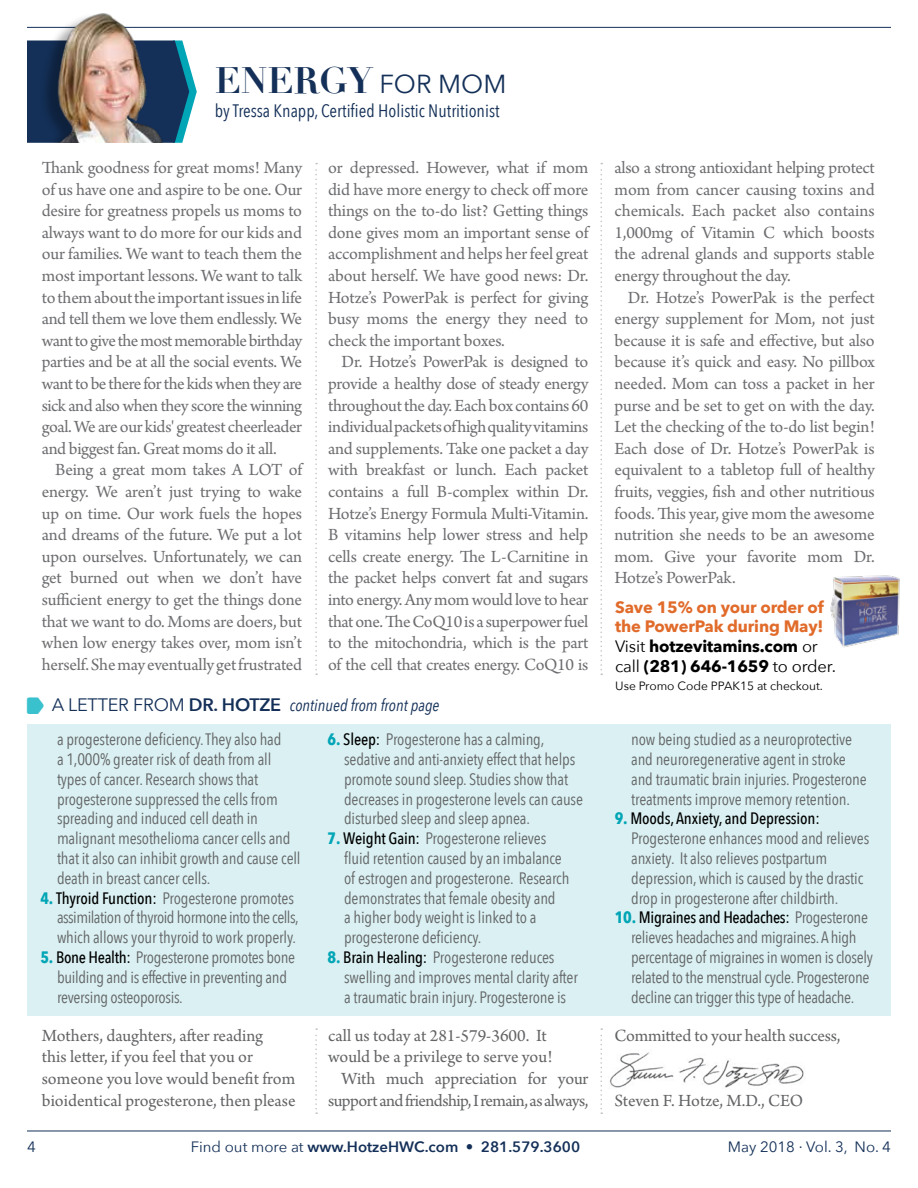
<style>
.page{position:relative;width:918px;height:1188px;background:#fff}
.page>*{position:absolute;margin:0;border:0;box-sizing:border-box;transform-origin:0 0}
.t1{font:700 36px "Didot";color:#143058}
.t2{font:18px/21.6px "Arno Pro";letter-spacing:-.015em;color:#6d6e71;text-align:justify}
.t3{font:18px/21.6px "Arno Pro";letter-spacing:-.005em;color:#636466}
.t4{font:18px "Avenir Next Condensed";color:#143058}
.t5{font:18px "Arno Pro";letter-spacing:-.03em;color:#636466}
.t6{font:16.5px/19.8px "Avenir Next Condensed";letter-spacing:-.01em;color:#636466}
.t7{font:700 16.5px/19.8px "Avenir Next";letter-spacing:-.01em;color:#e16b2a}
.t8{font:600 15px "Avenir Next";color:#143058}
.t9{font:15px "Avenir Next";color:#143058}
.t10{font:12px "Avenir Next";color:#000}
.s1{font-family:"Avenir Next";font-weight:400;font-size:25.95px}
.s2{font-family:"Avenir Next";font-size:18px;color:#143058}
.s3{font-family:"Avenir Next";font-weight:600;font-size:18px;color:#143058}
.s4{font-style:italic;color:#143058}
.s5{font-weight:700;color:#00a5b6}
.s6{font-weight:500;color:#000}
.s7{font-weight:400;color:#000}
.s8{color:#000}
.s9{font-weight:400}
</style>
<div class="page">
<div style="left:27px;top:724px;width:864px;height:292px;background:#daf0f2"></div>
<hr style="left:27px;top:27px;width:864px;height:1px;background:#143058">
<hr style="left:27px;top:1131px;width:864px;height:1px;background:#143058">
<svg style="left:600px;top:163px;width:2px;height:512px"></svg>
<svg style="left:600px;top:1028px;width:2px;height:86px"></svg>
<svg style="left:315px;top:163px;width:2px;height:512px"></svg>
<svg style="left:315px;top:1028px;width:2px;height:86px"></svg>
<svg style="left:192px;top:75px;width:5px;height:33px"></svg>
<img style="left:27px;top:13px;width:165px;height:130px">
<img style="left:830px;top:575px;width:70px;height:73px">
<img style="left:609px;top:1052px;width:195px;height:36px">
<h1 class="t1" style="left:215px;top:58px;width:293px">ENERGY <span class="s1">FOR MOM</span></h1>
<p class="t4" style="left:215px;top:96px;width:286px">by Tressa Knapp, Certified Holistic Nutritionist</p>
<p class="t2" style="left:42px;top:158px;width:262px">Thank goodness for great moms! Many of us have one and aspire to be one. Our desire for greatness propels us moms to always want to do more for our kids and our families. We want to teach them the most important lessons. We want to talk to them about the important issues in life and tell them we love them endlessly. We want to give the most memorable birthday parties and be at all the social events. We want to be there for the kids when they are sick and also when they score the winning goal. We are our kids' greatest cheerleader and biggest fan. Great moms do it all.</p>
<p class="t2" style="left:42px;top:460px;width:262px;text-indent:14px">Being a great mom takes A LOT of energy. We aren’t just trying to wake up on time. Our work fuels the hopes and dreams of the future. We put a lot upon ourselves. Unfortunately, we can get burned out when we don’t have sufficient energy to get the things done that we want to do. Moms are doers, but when low energy takes over, mom isn’t herself. She may eventually get frustrated</p>
<p class="t2" style="left:328px;top:158px;width:262px">or depressed. However, what if mom did have more energy to check off more things on the to-do list? Getting things done gives mom an important sense of accomplishment and helps her feel great about herself. We have good news: Dr.<br>Hotze’s PowerPak is perfect for giving busy moms the energy they need to check the important boxes.</p>
<p class="t2" style="left:328px;top:352px;width:262px;text-indent:14px">Dr. Hotze’s PowerPak is designed to provide a healthy dose of steady energy throughout the day. Each box contains 60 individual packets of high quality vitamins and supplements. Take one packet a day with breakfast or lunch. Each packet contains a full B-complex within Dr.<br>Hotze’s Energy Formula Multi-Vitamin.<br>B vitamins help lower stress and help cells create energy. The L-Carnitine in the packet helps convert fat and sugars into energy. Any mom would love to hear that one. The CoQ10 is a superpower fuel to the mitochondria, which is the part of the cell that creates energy. CoQ10 is</p>
<p class="t6" style="left:57px;top:688px;width:384px;line-height:34px;text-indent:-5px"><span class="s2">A LETTER FROM</span> <span class="s3">DR. HOTZE</span> <span class="s4">continued from front page </span>a progesterone deficiency. They also had</p>
<p class="t6" style="left:57px;top:749px;width:245px">a 1,000% greater risk of death from all types of cancer. Research shows that progesterone suppressed the cells from spreading and induced cell death in malignant mesothelioma cancer cells and that it also can inhibit growth and cause cell death in breast cancer cells.</p>
<p class="t6" style="left:57px;top:887px;width:243px;text-indent:-16px"><span class="s5">4.</span> <span class="s6">Thyroid Function:</span> Progesterone promotes assimilation of thyroid hormone into the cells, which allows your thyroid to work properly.</p>
<p class="t6" style="left:57px;top:947px;width:240px;text-indent:-16px"><span class="s5">5.</span> <span class="s6">Bone Health:</span> Progesterone promotes bone building and is effective in preventing and reversing osteoporosis.</p>
<p class="t6" style="left:344px;top:729px;width:240px;text-indent:-16px"><span class="s5">6.</span> <span class="s6">Sleep:</span> Progesterone has a calming, sedative and anti-anxiety effect that helps promote sound sleep. Studies show that decreases in progesterone levels can cause disturbed sleep and sleep apnea.</p>
<p class="t6" style="left:344px;top:828px;width:227px;text-indent:-16px"><span class="s5">7.</span> <span class="s6">Weight Gain:</span> Progesterone relieves fluid retention caused by an imbalance of estrogen and progesterone. Research demonstrates that female obesity and<br>a higher body weight is linked to a progesterone deficiency.</p>
<p class="t6" style="left:344px;top:947px;width:235px;text-indent:-16px"><span class="s5">8.</span> <span class="s6">Brain Healing:</span> Progesterone reduces swelling and improves mental clarity after a traumatic brain injury. Progesterone is</p>
<p class="t3" style="left:42px;top:1026px;width:255px">Mothers, daughters, after reading<br>this letter, if you feel that you or someone you love would benefit from bioidentical progesterone, then please</p>
<p class="t3" style="left:328px;top:1026px;width:220px">call us today at 281-579-3600. It</p>
<p class="t3" style="left:328px;top:1047px;width:226px">would be a privilege to serve you!</p>
<p class="t3" style="left:342px;top:1069px;width:248px">With much appreciation for your</p>
<p class="t5" style="left:328px;top:1090px;width:262px">support and friendship, I remain, as always,</p>
<p class="t2" style="left:614px;top:158px;width:262px">also a strong antioxidant helping protect mom from cancer causing toxins and chemicals. Each packet also contains 1,000mg of Vitamin C which boosts the adrenal glands and supports stable energy throughout the day.</p>
<p class="t2" style="left:614px;top:287px;width:262px;text-indent:14px">Dr. Hotze’s PowerPak is the perfect energy supplement for Mom, not just because it is safe and effective, but also because it’s quick and easy. No pillbox needed. Mom can toss a packet in her purse and be set to get on with the day.<br>Let the checking of the to-do list begin!<br>Each dose of Dr. Hotze’s PowerPak is equivalent to a tabletop full of healthy fruits, veggies, fish and other nutritious foods. This year, give mom the awesome nutrition she needs to be an awesome mom. Give your favorite mom Dr.<br>Hotze’s PowerPak.</p>
<p class="t7" style="left:615px;top:597px;width:222px">Save 15% on your order of the PowerPak during May!<br><span class="s7">Visit</span> <span class="s8">hotzevitamins.com</span> <span class="s7">or call</span> <span class="s8">(281) 646-1659</span> <span class="s7">to order.</span></p>
<p class="t10" style="left:615px;top:676px;width:209px">Use Promo Code PPAK15 at checkout.</p>
<p class="t6" style="left:631px;top:729px;width:237px">now being studied as a neuroprotective and neuroregenerative agent in stroke and traumatic brain injuries. Progesterone treatments improve memory retention.</p>
<p class="t6" style="left:631px;top:808px;width:240px;text-indent:-16px"><span class="s5">9.</span> <span class="s6">Moods, Anxiety, and Depression:<br></span>Progesterone enhances mood and relieves anxiety. It also relieves postpartum depression, which is caused by the drastic drop in progesterone after childbirth.</p>
<p class="t6" style="left:631px;top:907px;width:243px;text-indent:-16px"><span class="s5">10.</span> <span class="s6">Migraines and Headaches:</span> Progesterone relieves headaches and migraines. A high percentage of migraines in women is closely related to the menstrual cycle. Progesterone decline can trigger this type of headache.</p>
<p class="t3" style="left:614px;top:1026px;width:228px">Committed to your health success,</p>
<p class="t3" style="left:614px;top:1090px;width:190px">Steven F. Hotze, M.D., CEO</p>
<p class="t9" style="left:27px;top:1134px;width:10px">4</p>
<p class="t8" style="left:191px;top:1134px;width:391px"><span class="s9">Find out more at</span> www.HotzeHWC.com • 281.579.3600</p>
<p class="t9" style="left:728px;top:1134px;width:165px">May 2018 · Vol. 3, No. 4</p>
</div>
